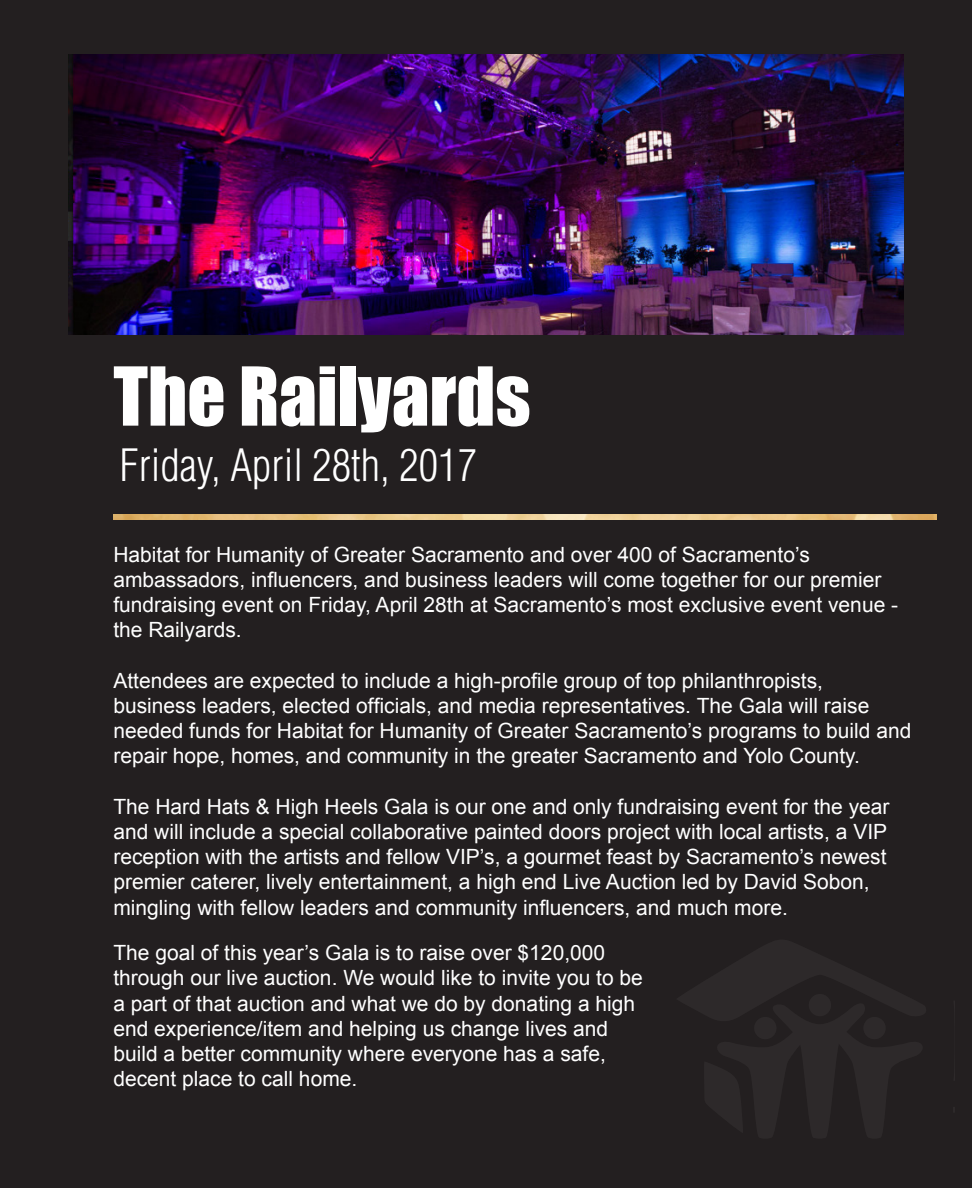
<style>
.page{position:relative;width:972px;height:1188px;background:#231f20}
.page>*{position:absolute;margin:0;border:0;box-sizing:border-box;transform-origin:0 0}
.t1{font:75px "Impact";color:#fff}
.t2{font:300 condensed 43.5px "Helvetica";color:#fff}
.t3{font:21px/25.2px "Arial";color:#fff}
</style>
<div class="page">
<img style="left:69px;top:54px;width:834px;height:280px">
<img style="left:113px;top:515px;width:824px;height:4px">
<p class="t1" style="left:113px;top:338px;width:419px">The Railyards</p>
<p class="t2" style="left:119px;top:438px;width:359px">Friday, April 28th, 2017</p>
<p class="t3" style="left:113px;top:542px;width:698px">Habitat for Humanity of Greater Sacramento and over 400 of Sacramento’s</p>
<p class="t3" style="left:113px;top:567px;width:786px">ambassadors, influencers, and business leaders will come together for our premier fundraising event on Friday, April 28th at Sacramento’s most exclusive event venue - the Railyards.</p>
<p class="t3" style="left:113px;top:668px;width:800px">Attendees are expected to include a high-profile group of top philanthropists,<br>business leaders, elected officials, and media representatives. The Gala will raise needed funds for Habitat for Humanity of Greater Sacramento’s programs to build and repair hope, homes, and community in the greater Sacramento and Yolo County.</p>
<p class="t3" style="left:113px;top:794px;width:778px">The Hard Hats &amp; High Heels Gala is our one and only fundraising event for the year and will include a special collaborative painted doors project with local artists, a VIP reception with the artists and fellow VIP’s, a gourmet feast by Sacramento’s newest premier caterer, lively entertainment, a high end Live Auction led by David Sobon, mingling with fellow leaders and community influencers, and much more.</p>
<p class="t3" style="left:113px;top:941px;width:531px">The goal of this year’s Gala is to raise over $120,000 through our live auction. We would like to invite you to be a part of that auction and what we do by donating a high end experience/item and helping us change lives and build a better community where everyone has a safe, decent place to call home.</p>
</div>
